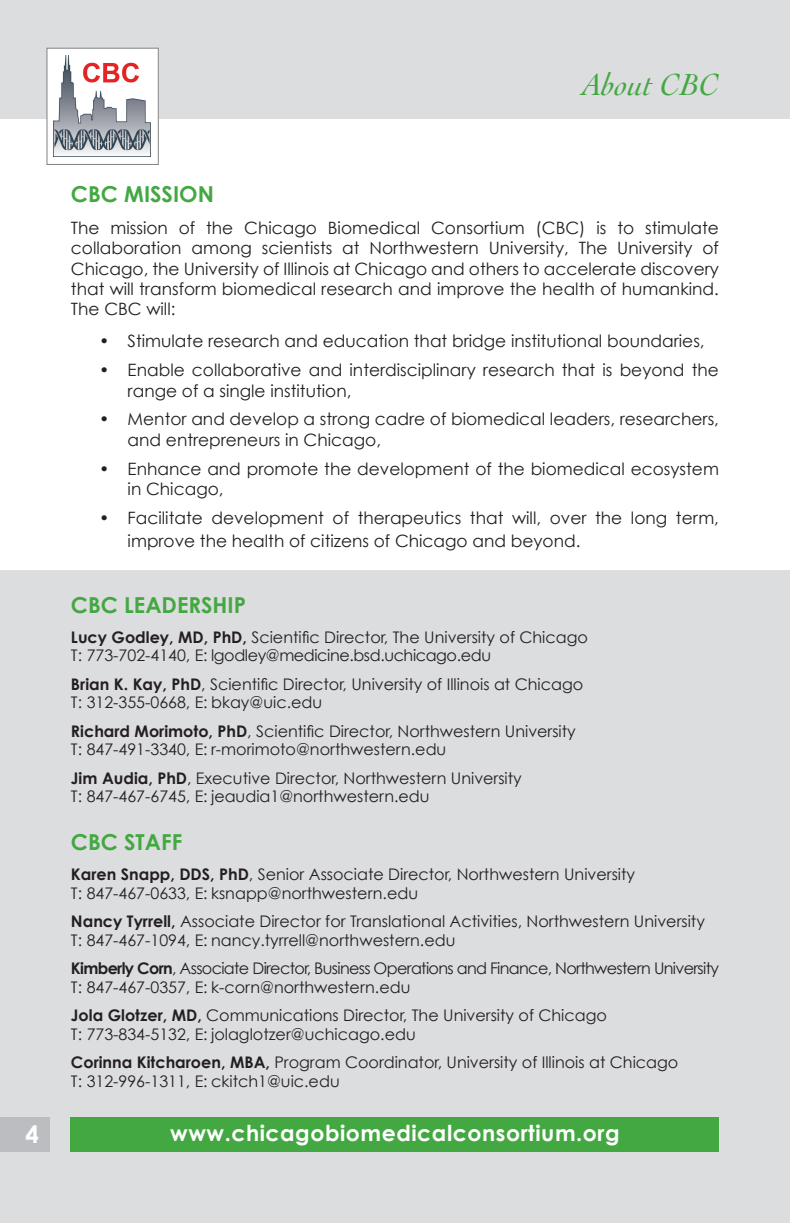
<style>
.page{position:relative;width:790px;height:1223px;background:#fff}
.page>*{position:absolute;margin:0;border:0;box-sizing:border-box;transform-origin:0 0}
.t1{font:italic 32px "Cochin";color:#43a842}
.t2{font:700 24px "Century Gothic";color:#fff}
.t3{font:700 22px "Century Gothic";letter-spacing:.025em;color:#fff}
.t4{font:700 22px "Century Gothic";color:#43a842}
.t5{font:17px/20.4px "Century Gothic";color:#231f20}
.t6{font:16px/18.6px "Century Gothic";color:#231f20}
.t7{font:16px/18.6px "Century Gothic";letter-spacing:-.04em;color:#231f20}
.s1{font-weight:700}
</style>
<div class="page">
<div style="left:0;top:569px;width:790px;height:653px;background:#dcdddf"></div>
<div style="left:0;top:0;width:790px;height:119px;background:#dcdddf"></div>
<div style="left:0;top:1117px;width:50px;height:34px;background:#bcbdc0"></div>
<div style="left:47px;top:48px;width:111px;height:116px;background:#fff"></div>
<img style="left:53px;top:55px;width:98px;height:101px">
<div style="left:46px;top:48px;width:113px;height:117px;border:1px solid #808285"></div>
<div style="left:71px;top:1117px;width:648px;height:34px;background:#43a842"></div>
<h1 class="t1" style="left:583px;top:66px;width:138px">About CBC</h1>
<h2 class="t2" style="left:26px;top:1118px;width:15px">4</h2>
<h3 class="t4" style="left:71px;top:180px;width:144px">CBC MISSION</h3>
<p class="t5" style="left:71px;top:217px;width:650px;text-align:justify">The mission of the Chicago Biomedical Consortium (CBC) is to stimulate collaboration among scientists at Northwestern University, The University of Chicago, the University of Illinois at Chicago and others to accelerate discovery that will transform biomedical research and improve the health of humankind.<br>The CBC will:</p>
<p class="t5" style="left:99px;top:330px;width:607px">• Stimulate research and education that bridge institutional boundaries,</p>
<p class="t5" style="left:128px;top:359px;width:593px;text-indent:-28px">• Enable collaborative and interdisciplinary research that is beyond the range of a single institution,</p>
<p class="t5" style="left:128px;top:408px;width:593px;text-indent:-28px">• Mentor and develop a strong cadre of biomedical leaders, researchers, and entrepreneurs in Chicago,</p>
<p class="t5" style="left:128px;top:458px;width:593px;text-indent:-28px">• Enhance and promote the development of the biomedical ecosystem in Chicago,</p>
<p class="t5" style="left:128px;top:506px;width:593px;line-height:22.8px;text-indent:-28px">• Facilitate development of therapeutics that will, over the long term, improve the health of citizens of Chicago and beyond.</p>
<h3 class="t4" style="left:71px;top:590px;width:177px">CBC LEADERSHIP</h3>
<p class="t6" style="left:71px;top:627px;width:519px"><span class="s1">Lucy Godley, MD, PhD,</span> Scientific Director, The University of Chicago<br>T: 773-702-4140, E: lgodley@medicine.bsd.uchicago.edu</p>
<p class="t6" style="left:71px;top:674px;width:514px"><span class="s1">Brian K. Kay, PhD</span>, Scientific Director, University of Illinois at Chicago<br>T: 312-355-0668, E: bkay@uic.edu</p>
<p class="t6" style="left:71px;top:721px;width:506px"><span class="s1">Richard Morimoto, PhD</span>, Scientific Director, Northwestern University<br>T: 847-491-3340, E: r-morimoto@northwestern.edu</p>
<p class="t6" style="left:71px;top:768px;width:452px"><span class="s1">Jim Audia, PhD</span>, Executive Director, Northwestern University<br>T: 847-467-6745, E: jeaudia1@northwestern.edu</p>
<h3 class="t4" style="left:71px;top:827px;width:113px">CBC STAFF</h3>
<p class="t6" style="left:71px;top:864px;width:566px"><span class="s1">Karen Snapp, DDS, PhD</span>, Senior Associate Director, Northwestern University<br>T: 847-467-0633, E: ksnapp@northwestern.edu</p>
<p class="t6" style="left:71px;top:911px;width:635px"><span class="s1">Nancy Tyrrell,</span> Associate Director for Translational Activities, Northwestern University<br>T: 847-467-1094, E: nancy.tyrrell@northwestern.edu</p>
<p class="t7" style="left:71px;top:958px;width:650px"><span class="s1">Kimberly Corn</span>, Associate Director, Business Operations and Finance, Northwestern University<br>T: 847-467-0357, E: k-corn@northwestern.edu</p>
<p class="t6" style="left:71px;top:1005px;width:538px"><span class="s1">Jola Glotzer, MD,</span> Communications Director, The University of Chicago<br>T: 773-834-5132, E: jolaglotzer@uchicago.edu</p>
<p class="t6" style="left:71px;top:1052px;width:609px"><span class="s1">Corinna Kitcharoen, MBA,</span> Program Coordinator, University of Illinois at Chicago<br>T: 312-996-1311, E: ckitch1@uic.edu</p>
<h3 class="t3" style="left:170px;top:1118px;width:451px">www.chicagobiomedicalconsortium.org</h3>
</div>
